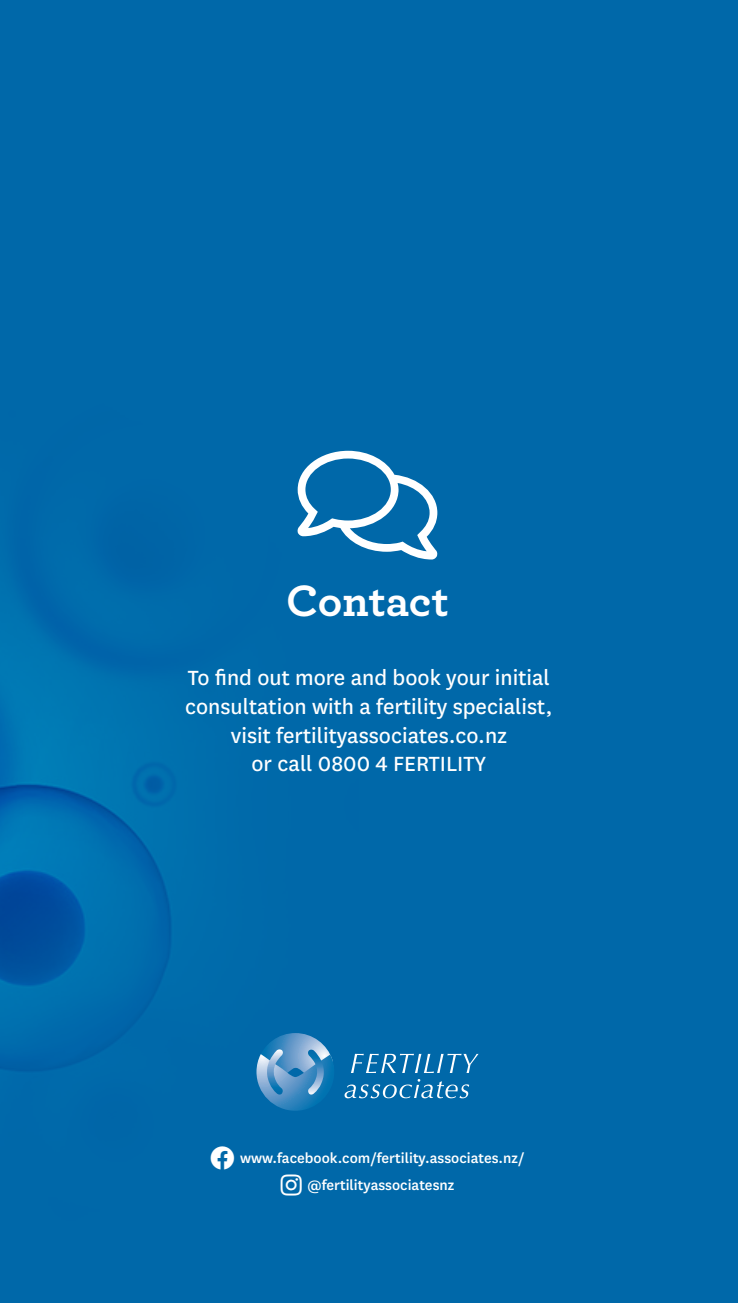
<style>
.page{position:relative;width:738px;height:1304px;background:#fff}
.page>*{position:absolute;margin:0;border:0;box-sizing:border-box;transform-origin:0 0}
.t1{font:700 46px "Archer";color:#fff}
.t2{font:24px/28.8px "National";color:#fff;text-align:center}
.t3{font:500 16px/27.6px "National";color:#fff;text-align:center}
</style>
<div class="page">
<div style="left:0;top:0;width:737px;height:1303px;background:#0068a9"></div>
<img style="left:0;top:600px;width:364px;height:499px">
<svg style="left:350px;top:1054px;width:128px;height:19px"></svg>
<svg style="left:344px;top:1079px;width:125px;height:19px"></svg>
<svg style="left:256px;top:1033px;width:78px;height:78px"></svg>
<h1 class="t1" style="left:286px;top:565px;width:164px">Contact</h1>
<p class="t2" style="left:185px;top:662px;width:368px">To find out more and book your initial consultation with a fertility specialist, visit fertilityassociates.co.nz<br>or call 0800 4 FERTILITY</p>
<p class="t3" style="left:240px;top:1143px;width:285px">www.facebook.com/fertility.associates.nz/ @fertilityassociatesnz</p>
</div>
